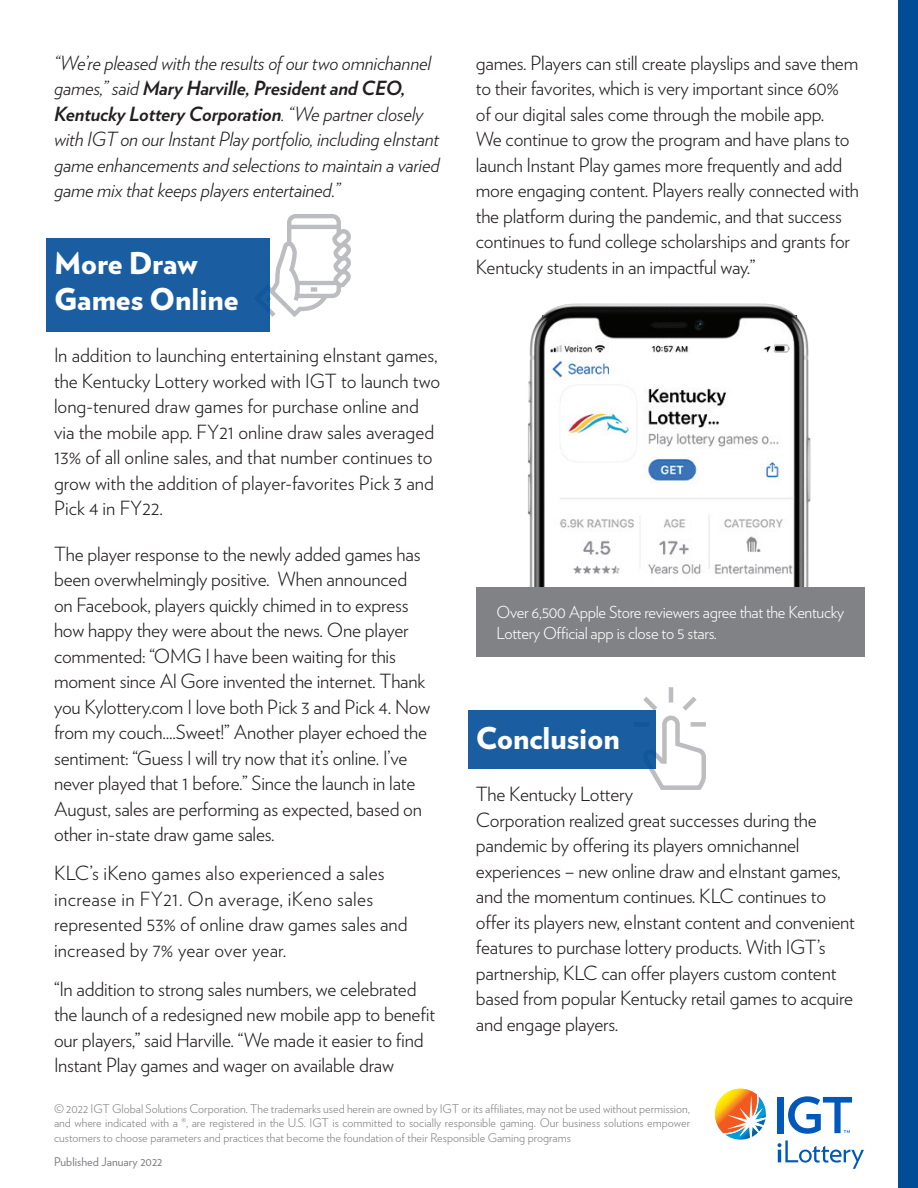
<style>
.page{position:relative;width:918px;height:1188px;background:#fff}
.page>*{position:absolute;margin:0;border:0;box-sizing:border-box;transform-origin:0 0}
.H1_White{font:900 30px/36px "Verlag";color:#fff}
.Body_Copy{font:300 19.5px/25.5px "Verlag";letter-spacing:-.01em;color:#231f20}
.H1_White-2{font:300 19.5px/25.5px "Verlag";color:#231f20}
.Body_Copy-2{font:italic 300 19.5px/25.5px "Verlag";letter-spacing:-.01em;color:#231f20}
.Body_Copy-3{font:300 19.5px/25.5px "Verlag";letter-spacing:.01em;color:#231f20}
.Body_Copy-4{font:300 16.5px/21px "Verlag";letter-spacing:-.02em;color:#fff}
.t1{font:300 12px/14.4px "Verlag";color:#808285;text-align:justify}
.Body_Copy-5{font:12px "Verlag";color:#808285}
.s1{font-weight:700}
</style>
<div class="page">
<svg style="left:270px;top:214px;width:81px;height:103px"></svg>
<div style="left:46px;top:238px;width:224px;height:94px;background:#1a5ea1"></div>
<div style="left:898px;top:0;width:20px;height:1188px;background:#004c97"></div>
<svg style="left:643px;top:687px;width:63px;height:103px"></svg>
<div style="left:468px;top:710px;width:188px;height:59px;background:#1a5ea1"></div>
<img style="left:528px;top:303px;width:283px;height:284px">
<div style="left:476px;top:587px;width:388px;height:70px;background:#808285"></div>
<svg style="left:778px;top:1140px;width:86px;height:29px"></svg>
<div style="left:777px;top:1097px;width:7px;height:36px;background:#0058b8"></div>
<svg style="left:715px;top:1089px;width:51px;height:51px"></svg>
<svg style="left:788px;top:1096px;width:64px;height:38px"></svg>
<p class="Body_Copy-2" style="left:54px;top:48px;width:387px">“We’re pleased with the results of our two omnichannel games,” said <span class="s1">Mary Harville, President and CEO, Kentucky Lottery Corporation</span>. “We partner closely with IGT on our Instant Play portfolio, including eInstant game enhancements and selections to maintain a varied game mix that keeps players entertained.”</p>
<p class="H1_White" style="left:54px;top:243px;width:186px">More Draw<br>Games Online</p>
<p class="H1_White-2" style="left:54px;top:341px;width:388px">In addition to launching entertaining eInstant games, the Kentucky Lottery worked with IGT to launch two long-tenured draw games for purchase online and via the mobile app. FY21 online draw sales averaged 13% of all online sales, and that number continues to grow with the addition of player-favorites Pick 3 and Pick 4 in FY22.</p>
<p class="Body_Copy" style="left:54px;top:540px;width:378px">The player response to the newly added games has been overwhelmingly positive. When announced on Facebook, players quickly chimed in to express how happy they were about the news. One player commented: “OMG I have been waiting for this moment since Al Gore invented the internet. Thank you Kylottery.com I love both Pick 3 and Pick 4. Now from my couch....Sweet!” Another player echoed the sentiment: “Guess I will try now that it’s online. I’ve never played that 1 before.” Since the launch in late August, sales are performing as expected, based on other in-state draw game sales.</p>
<p class="Body_Copy-3" style="left:54px;top:859px;width:355px">KLC’s iKeno games also experienced a sales increase in FY21. On average, iKeno sales represented 53% of online draw games sales and increased by 7% year over year.</p>
<p class="Body_Copy" style="left:54px;top:975px;width:383px">“In addition to strong sales numbers, we celebrated the launch of a redesigned new mobile app to benefit our players,” said Harville. “We made it easier to find Instant Play games and wager on available draw</p>
<p class="Body_Copy" style="left:476px;top:49px;width:385px">games. Players can still create playslips and save them to their favorites, which is very important since 60%<br>of our digital sales come through the mobile app.<br>We continue to grow the program and have plans to launch Instant Play games more frequently and add more engaging content. Players really connected with the platform during the pandemic, and that success continues to fund college scholarships and grants for Kentucky students in an impactful way.”</p>
<p class="Body_Copy-4" style="left:496px;top:600px;width:349px">Over 6,500 Apple Store reviewers agree that the Kentucky<br>Lottery Official app is close to 5 stars.</p>
<p class="H1_White" style="left:476px;top:718px;width:145px">Conclusion</p>
<p class="Body_Copy" style="left:476px;top:780px;width:381px">The Kentucky Lottery<br>Corporation realized great successes during the pandemic by offering its players omnichannel experiences – new online draw and eInstant games, and the momentum continues. KLC continues to offer its players new, eInstant content and convenient features to purchase lottery products. With IGT’s partnership, KLC can offer players custom content based from popular Kentucky retail games to acquire and engage players.</p>
<p class="t1" style="left:54px;top:1101px;width:638px">© 2022 IGT Global Solutions Corporation. The trademarks used herein are owned by IGT or its affiliates, may not be used without permission, and where indicated with a ®, are registered in the U.S. IGT is committed to socially responsible gaming. Our business solutions empower customers to choose parameters and practices that become the foundation of their Responsible Gaming programs</p>
<p class="Body_Copy-5" style="left:54px;top:1153px;width:110px">Published January 2022</p>
</div>
